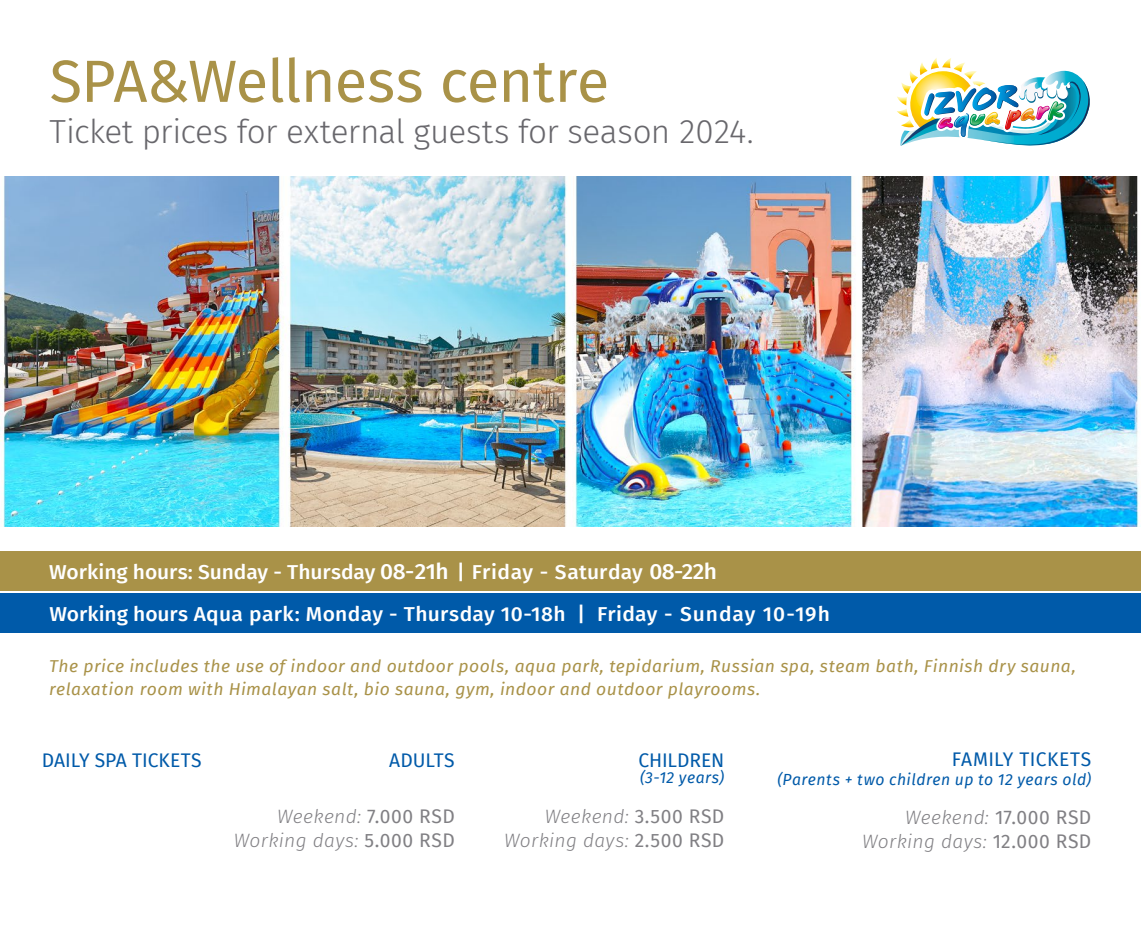
<style>
.page{position:relative;width:1141px;height:943px;background:#fff}
.page>*{position:absolute;margin:0;border:0;box-sizing:border-box;transform-origin:0 0}
.t1{font:59.5px "Fira Sans";letter-spacing:-.015em;color:#a99248}
.t2{font:300 33.25px "Fira Sans";letter-spacing:-.015em;color:#68676c}
.t3{font:500 20.12px/41.3px "Fira Sans";letter-spacing:.01em;color:#fff;scale:1.04 1}
.t4{font:italic 300 19.25px/24.5px "Fira Sans";letter-spacing:.02em;color:#818084;text-align:right}
.t5{font:19.25px "Fira Sans";color:#005aa9}
.t6{font:19.25px "Fira Sans";letter-spacing:.02em;color:#005aa9}
.t7{font:italic 16.8px/22.8px "Fira Sans";letter-spacing:.025em;color:#a99248;scale:1.04 1}
.t8{font:italic 15.75px "Fira Sans";letter-spacing:.03em;color:#005aa9}
.s1{font-size:21.88px}
.s2{font-weight:400;font-style:normal}
</style>
<div class="page">
<img style="left:0;top:176px;width:1141px;height:351px">
<div style="left:0;top:551px;width:1141px;height:40px;background:#a99248"></div>
<div style="left:0;top:593px;width:1141px;height:40px;background:#005aa9"></div>
<img style="left:897px;top:58px;width:193px;height:88px">
<h1 class="t1" style="left:50px;top:36px;width:561px">SPA&amp;Wellness centre</h1>
<h2 class="t2" style="left:50px;top:107px;width:705px">Ticket prices for external guests for season 2024.</h2>
<p class="t3" style="left:49px;top:550px;width:752px">Working hours: Sunday - Thursday <span class="s1">08-21h</span> | Friday - Saturday <span class="s1">08-22h<br></span>Working hours Aqua park: Monday - Thursday 10-18h | Friday - Sunday 10-19h</p>
<p class="t7" style="left:49px;top:654px;width:989px">The price includes the use of indoor and outdoor pools, aqua park, tepidarium, Russian spa, steam bath, Finnish dry sauna, relaxation room with Himalayan salt, bio sauna, gym, indoor and outdoor playrooms.</p>
<p class="t5" style="left:42px;top:745px;width:161px">DAILY SPA TICKETS</p>
<p class="t5" style="left:389px;top:745px;width:67px">ADULTS</p>
<p class="t4" style="left:234px;top:803px;width:222px">Weekend: <span class="s2">7.000 RSD<br></span>Working days: <span class="s2">5.000 RSD</span></p>
<p class="t5" style="left:639px;top:745px;width:87px">CHILDREN</p>
<p class="t8" style="left:640px;top:765px;width:86px">(3-12 years)</p>
<p class="t4" style="left:504px;top:803px;width:222px">Weekend: <span class="s2">3.500 RSD<br></span>Working days: <span class="s2">2.500 RSD</span></p>
<p class="t6" style="left:952px;top:744px;width:141px">FAMILY TICKETS</p>
<p class="t8" style="left:778px;top:768px;width:315px">(Parents + two children up to 12 years old)</p>
<p class="t4" style="left:862px;top:804px;width:231px">Weekend: <span class="s2">17.000 RSD<br></span>Working days: <span class="s2">12.000 RSD</span></p>
</div>
